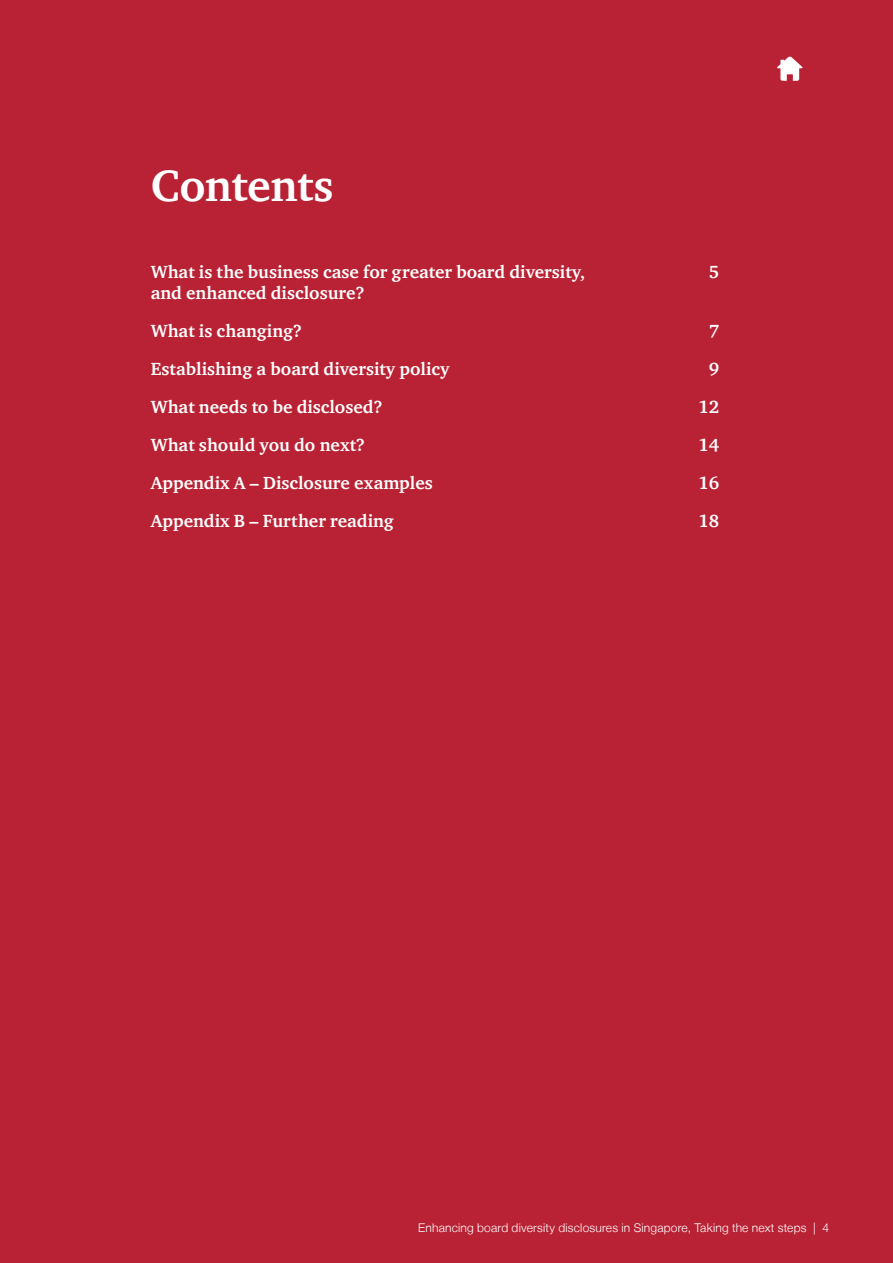
<style>
.page{position:relative;width:893px;height:1263px;background:#b82234}
.page>*{position:absolute;margin:0;border:0;box-sizing:border-box;transform-origin:0 0}
.t1{font:700 45px "ITC Charter Com";letter-spacing:-.01em;color:#fff}
.t2{font:700 18px/38px "ITC Charter Com";color:#fff}
.t3{font:300 12px "Helvetica Neue LT";letter-spacing:.015em;color:#fff}
</style>
<div class="page">
<svg style="left:777px;top:56px;width:26px;height:25px"></svg>
<h1 class="t1" style="left:151px;top:158px;width:185px">Contents</h1>
<p class="t2" style="left:151px;top:253px;width:436px">What is the business case for greater board diversity,</p>
<p class="t2" style="left:709px;top:253px;width:12px">5</p>
<p class="t2" style="left:151px;top:274px;width:215px">and enhanced disclosure?<br>What is changing?</p>
<p class="t2" style="left:709px;top:312px;width:12px">7</p>
<p class="t2" style="left:151px;top:350px;width:300px">Establishing a board diversity policy</p>
<p class="t2" style="left:709px;top:350px;width:12px">9</p>
<p class="t2" style="left:151px;top:388px;width:233px">What needs to be disclosed?</p>
<p class="t2" style="left:698px;top:388px;width:22px">12</p>
<p class="t2" style="left:151px;top:426px;width:216px">What should you do next?</p>
<p class="t2" style="left:698px;top:426px;width:22px">14</p>
<p class="t2" style="left:151px;top:464px;width:284px">Appendix A – Disclosure examples</p>
<p class="t2" style="left:698px;top:464px;width:22px">16</p>
<p class="t2" style="left:151px;top:502px;width:245px">Appendix B – Further reading</p>
<p class="t2" style="left:698px;top:502px;width:22px">18</p>
<p class="t3" style="left:418px;top:1220px;width:412px">Enhancing board diversity disclosures in Singapore, Taking the next steps | 4</p>
</div>
